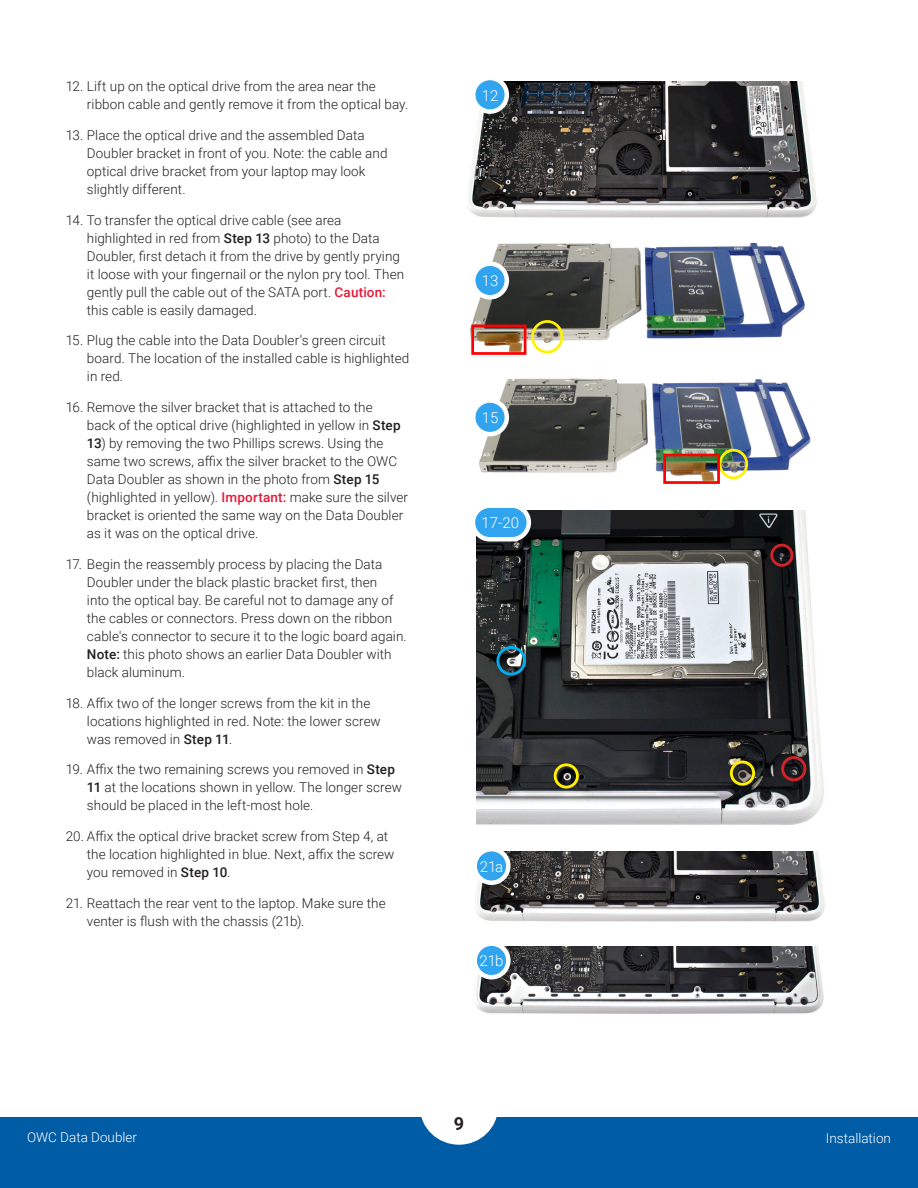
<style>
.page{position:relative;width:918px;height:1188px;background:#fff}
.page>*{position:absolute;margin:0;border:0;box-sizing:border-box;transform-origin:0 0}
.t1{font:700 18px "Roboto";color:#231f20}
.t2{font:300 15px "Roboto";color:#fff}
.t3{font:300 13.5px/18px "Roboto";letter-spacing:.005em;color:#231f20}
.t4{font:300 13.5px "Roboto";color:#fff}
.s1{font-weight:500}
.s2{font-weight:500;color:#e51836}
</style>
<div class="page">
<div style="left:0;top:1118px;width:918px;height:70px;background:#015ca6"></div>
<div style="left:420px;top:1069px;width:78px;height:76px;background:#fff;border-radius:50%"></div>
<img style="left:470px;top:242px;width:335px;height:113px">
<div style="left:531px;top:320px;width:32px;height:33px;border:3px solid #fff101;border-radius:50%"></div>
<div style="left:471px;top:325px;width:55px;height:30px;border:3px solid #f00"></div>
<img style="left:480px;top:378px;width:331px;height:102px">
<div style="left:719px;top:449px;width:29px;height:30px;border:3px solid #fff101;border-radius:50%"></div>
<div style="left:663px;top:454px;width:57px;height:30px;border:3px solid #f00"></div>
<img style="left:476px;top:510px;width:348px;height:315px">
<div style="left:770px;top:544px;width:23px;height:23px;border:3px solid #d1232a;border-radius:50%"></div>
<div style="left:781px;top:756px;width:25px;height:25px;border:3px solid #d1232a;border-radius:50%"></div>
<div style="left:730px;top:761px;width:25px;height:25px;border:3px solid #fff101;border-radius:50%"></div>
<div style="left:554px;top:763px;width:25px;height:26px;border:3px solid #fff101;border-radius:50%"></div>
<div style="left:496px;top:646px;width:30px;height:30px;border:3px solid #00aeef;border-radius:50%"></div>
<img style="left:475px;top:947px;width:349px;height:67px">
<img style="left:475px;top:851px;width:350px;height:71px">
<img style="left:467px;top:81px;width:350px;height:137px">
<svg style="left:473px;top:78px;width:34px;height:34px"></svg>
<div style="left:471px;top:76px;width:38px;height:38px;border:4px solid #fff;border-radius:50%"></div>
<svg style="left:473px;top:264px;width:34px;height:33px"></svg>
<div style="left:471px;top:261px;width:38px;height:39px;border:4px solid #fff;border-radius:50%"></div>
<svg style="left:473px;top:401px;width:34px;height:33px"></svg>
<div style="left:471px;top:398px;width:38px;height:38px;border:4px solid #fff;border-radius:50%"></div>
<svg style="left:475px;top:849px;width:33px;height:34px"></svg>
<div style="left:472px;top:847px;width:39px;height:38px;border:4px solid #fff;border-radius:50%"></div>
<svg style="left:475px;top:944px;width:33px;height:33px"></svg>
<div style="left:472px;top:941px;width:39px;height:38px;border:4px solid #fff;border-radius:50%"></div>
<svg style="left:475px;top:507px;width:58px;height:37px"></svg>
<p class="t3" style="left:87px;top:77px;width:323px;text-indent:-21px">12. Lift up on the optical drive from the area near the ribbon cable and gently remove it from the optical bay.</p>
<p class="t3" style="left:87px;top:126px;width:302px;text-indent:-21px">13. Place the optical drive and the assembled Data Doubler bracket in front of you. Note: the cable and optical drive bracket from your laptop may look slightly different.</p>
<p class="t3" style="left:87px;top:210px;width:319px;text-indent:-21px">14. To transfer the optical drive cable (see area highlighted in red from <span class="s1">Step 13</span> photo) to the Data Doubler, first detach it from the drive by gently prying it loose with your fingernail or the nylon pry tool. Then gently pull the cable out of the SATA port. <span class="s2">Caution: </span>this cable is easily damaged.</p>
<p class="t3" style="left:87px;top:331px;width:324px;text-indent:-21px">15. Plug the cable into the Data Doubler’s green circuit board. The location of the installed cable is highlighted in red.</p>
<p class="t3" style="left:87px;top:398px;width:315px;text-indent:-21px">16. Remove the silver bracket that is attached to the back of the optical drive (highlighted in yellow in <span class="s1">Step</span></p>
<p class="t3" style="left:87px;top:434px;width:323px"><span class="s1">13</span>) by removing the two Phillips screws. Using the same two screws, affix the silver bracket to the OWC Data Doubler as shown in the photo from <span class="s1">Step 15 </span>(highlighted in yellow). <span class="s2">Important:</span> make sure the silver bracket is oriented the same way on the Data Doubler as it was on the optical drive.</p>
<p class="t3" style="left:87px;top:555px;width:321px;text-indent:-21px">17. Begin the reassembly process by placing the Data Doubler under the black plastic bracket first, then<br>into the optical bay. Be careful not to damage any of the cables or connectors. Press down on the ribbon cable's connector to secure it to the logic board again.<br><span class="s1">Note:</span> this photo shows an earlier Data Doubler with black aluminum.</p>
<p class="t3" style="left:87px;top:693px;width:295px;text-indent:-21px">18. Affix two of the longer screws from the kit in the locations highlighted in red. Note: the lower screw was removed in <span class="s1">Step 11</span>.</p>
<p class="t3" style="left:87px;top:760px;width:316px;text-indent:-21px">19. Affix the two remaining screws you removed in <span class="s1">Step<br>11</span> at the locations shown in yellow. The longer screw should be placed in the left-most hole.</p>
<p class="t3" style="left:87px;top:827px;width:309px;text-indent:-21px">20. Affix the optical drive bracket screw from Step 4, at the location highlighted in blue. Next, affix the screw you removed in <span class="s1">Step 10</span>.</p>
<p class="t3" style="left:87px;top:894px;width:300px;text-indent:-21px">21. Reattach the rear vent to the laptop. Make sure the venter is flush with the chassis (21b).</p>
<p class="t2" style="left:482px;top:85px;width:18px">12</p>
<p class="t2" style="left:482px;top:271px;width:18px">13</p>
<p class="t2" style="left:482px;top:407px;width:18px">15</p>
<p class="t2" style="left:482px;top:512px;width:39px">17-20</p>
<p class="t2" style="left:480px;top:856px;width:25px">21a</p>
<p class="t2" style="left:480px;top:951px;width:25px">21b</p>
<h1 class="t1" style="left:454px;top:1111px;width:12px">9</h1>
<p class="t4" style="left:27px;top:1128px;width:112px">OWC Data Doubler</p>
<p class="t4" style="left:826px;top:1128px;width:67px">Installation</p>
</div>
